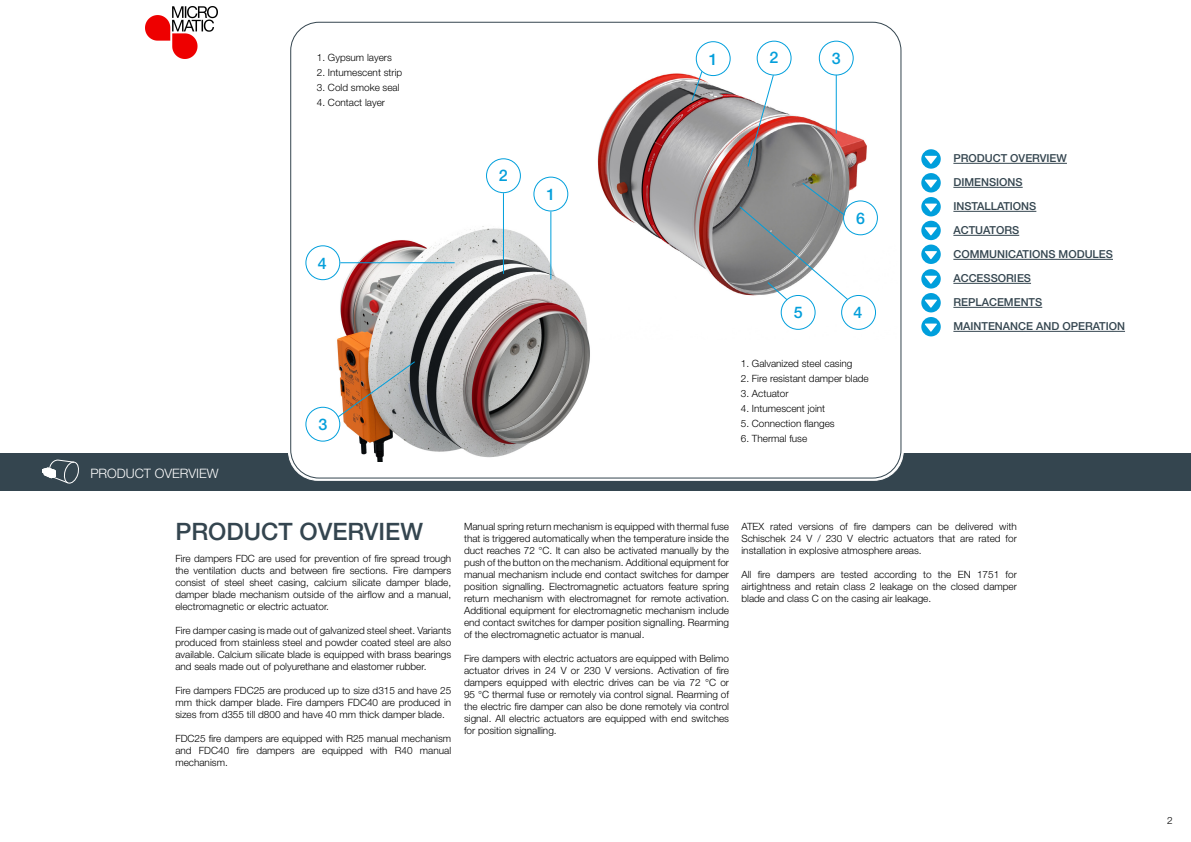
<style>
.page{position:relative;width:1191px;height:842px;background:#fff}
.page>*{position:absolute;margin:0;border:0;box-sizing:border-box;transform-origin:0 0}
.t1{font:500 24px "Helvetica Neue LT Pro";color:#34454f}
.t2{font:500 16px "Helvetica Neue LT Pro";color:#049fdb}
.t3{font:300 13px "Helvetica Neue LT Pro";color:#fff}
.t4{font:500 11px/24px "Helvetica Neue LT Pro";color:#34454f}
.t5{font:300 10px/12px "Helvetica Neue LT Pro";color:#000;text-align:justify}
</style>
<div class="page">
<div style="left:0;top:453px;width:1191px;height:37px;background:#34454f"></div>
<div style="left:291px;top:22px;width:610px;height:456px;background:#fff;border-radius:28px"></div>
<hr style="left:953px;top:163px;width:114px;height:1px;background:#34454f">
<hr style="left:953px;top:187px;width:69px;height:1px;background:#34454f">
<hr style="left:953px;top:211px;width:83px;height:1px;background:#34454f">
<hr style="left:953px;top:235px;width:66px;height:1px;background:#34454f">
<hr style="left:953px;top:259px;width:160px;height:1px;background:#34454f">
<hr style="left:953px;top:283px;width:78px;height:1px;background:#34454f">
<hr style="left:953px;top:307px;width:89px;height:1px;background:#34454f">
<hr style="left:953px;top:331px;width:172px;height:1px;background:#34454f">
<svg style="left:921px;top:149px;width:19px;height:187px"></svg>
<svg style="left:548px;top:66px;width:330px;height:264px"></svg>
<img style="left:307px;top:209px;width:289px;height:252px">
<div style="left:486px;top:158px;width:35px;height:35px;border:1px solid #009fdc;border-radius:50%"></div>
<div style="left:533px;top:177px;width:35px;height:34px;border:1px solid #009fdc;border-radius:50%"></div>
<div style="left:305px;top:407px;width:35px;height:35px;border:1px solid #009fdc;border-radius:50%"></div>
<div style="left:305px;top:245px;width:35px;height:35px;border:1px solid #009fdc;border-radius:50%"></div>
<div style="left:780px;top:295px;width:35px;height:35px;border:1px solid #009fdc;border-radius:50%"></div>
<div style="left:696px;top:41px;width:34px;height:35px;border:1px solid #009fdc;border-radius:50%"></div>
<div style="left:756px;top:41px;width:35px;height:35px;border:1px solid #009fdc;border-radius:50%"></div>
<div style="left:819px;top:41px;width:34px;height:35px;border:1px solid #009fdc;border-radius:50%"></div>
<div style="left:841px;top:295px;width:35px;height:35px;border:1px solid #009fdc;border-radius:50%"></div>
<hr style="left:550px;top:211px;width:1px;height:68px;background:#009fdc">
<hr style="left:503px;top:193px;width:1px;height:81px;background:#009fdc">
<hr style="left:340px;top:262px;width:114px;height:1px;background:#009fdc">
<svg style="left:337px;top:360px;width:79px;height:58px;background:#b08f79"></svg>
<hr style="left:835px;top:75px;width:1px;height:58px;background:#009fdc">
<div style="left:843px;top:200px;width:35px;height:35px;border:1px solid #009fdc;border-radius:50%"></div>
<svg style="left:739px;top:182px;width:109px;height:119px"></svg>
<svg style="left:747px;top:74px;width:27px;height:93px"></svg>
<svg style="left:691px;top:70px;width:12px;height:32px"></svg>
<svg style="left:42px;top:460px;width:37px;height:24px"></svg>
<img style="left:145px;top:6px;width:72px;height:52px">
<p class="t5" style="left:317px;top:51px;width:77px">1. Gypsum layers</p>
<p class="t5" style="left:317px;top:66px;width:87px">2. Intumescent strip</p>
<p class="t5" style="left:317px;top:81px;width:84px">3. Cold smoke seal</p>
<p class="t5" style="left:317px;top:96px;width:70px">4. Contact layer</p>
<h2 class="t2" style="left:709px;top:50px;width:10px">1</h2>
<h2 class="t2" style="left:769px;top:48px;width:10px">2</h2>
<h2 class="t2" style="left:832px;top:49px;width:10px">3</h2>
<h3 class="t3" style="left:90px;top:465px;width:130px">PRODUCT OVERVIEW</h3>
<h2 class="t2" style="left:318px;top:253px;width:10px">4</h2>
<h2 class="t2" style="left:318px;top:415px;width:10px">3</h2>
<h2 class="t2" style="left:499px;top:165px;width:10px">2</h2>
<h2 class="t2" style="left:546px;top:185px;width:10px">1</h2>
<h2 class="t2" style="left:794px;top:303px;width:10px">5</h2>
<h2 class="t2" style="left:856px;top:208px;width:10px">6</h2>
<h2 class="t2" style="left:853px;top:303px;width:10px">4</h2>
<p class="t5" style="left:741px;top:357px;width:113px">1. Galvanized steel casing</p>
<p class="t5" style="left:741px;top:372px;width:129px">2. Fire resistant damper blade</p>
<p class="t5" style="left:741px;top:387px;width:49px">3. Actuator</p>
<p class="t5" style="left:741px;top:402px;width:86px">4. Intumescent joint</p>
<p class="t5" style="left:741px;top:417px;width:95px">5. Connection flanges</p>
<p class="t5" style="left:741px;top:432px;width:68px">6. Thermal fuse</p>
<p class="t4" style="left:953px;top:146px;width:173px">PRODUCT OVERVIEW<br>DIMENSIONS<br>INSTALLATIONS<br>ACTUATORS<br>COMMUNICATIONS MODULES<br>ACCESSORIES<br>REPLACEMENTS<br>MAINTENANCE AND OPERATION</p>
<h1 class="t1" style="left:175px;top:517px;width:249px">PRODUCT OVERVIEW</h1>
<p class="t5" style="left:175px;top:552px;width:277px">Fire dampers FDC are used for prevention of fire spread trough the ventilation ducts and between fire sections. Fire dampers consist of steel sheet casing, calcium silicate damper blade, damper blade mechanism outside of the airflow and a manual, electromagnetic or electric actuator.</p>
<p class="t5" style="left:175px;top:624px;width:277px">Fire damper casing is made out of galvanized steel sheet. Variants produced from stainless steel and powder coated steel are also available. Calcium silicate blade is equipped with brass bearings and seals made out of polyurethane and elastomer rubber.</p>
<p class="t5" style="left:175px;top:684px;width:277px">Fire dampers FDC25 are produced up to size d315 and have 25 mm thick damper blade. Fire dampers FDC40 are produced in sizes from d355 till d800 and have 40 mm thick damper blade.</p>
<p class="t5" style="left:175px;top:732px;width:277px">FDC25 fire dampers are equipped with R25 manual mechanism and FDC40 fire dampers are equipped with R40 manual mechanism.</p>
<p class="t5" style="left:464px;top:520px;width:266px">Manual spring return mechanism is equipped with thermal fuse that is triggered automatically when the temperature inside the duct reaches 72 °C. It can also be activated manually by the push of the button on the mechanism. Additional equipment for manual mechanism include end contact switches for damper position signalling. Electromagnetic actuators feature spring return mechanism with electromagnet for remote activation.<br>Additional equipment for electromagnetic mechanism include end contact switches for damper position signalling. Rearming of the electromagnetic actuator is manual.</p>
<p class="t5" style="left:464px;top:652px;width:266px">Fire dampers with electric actuators are equipped with Belimo actuator drives in 24 V or 230 V versions. Activation of fire dampers equipped with electric drives can be via 72 °C or 95 °C thermal fuse or remotely via control signal. Rearming of the electric fire damper can also be done remotely via control signal. All electric actuators are equipped with end switches for position signalling.</p>
<p class="t5" style="left:741px;top:520px;width:277px">ATEX rated versions of fire dampers can be delivered with Schischek 24 V / 230 V electric actuators that are rated for installation in explosive atmosphere areas.</p>
<p class="t5" style="left:741px;top:568px;width:277px">All fire dampers are tested according to the EN 1751 for airtightness and retain class 2 leakage on the closed damper blade and class C on the casing air leakage.</p>
<p class="t5" style="left:1167px;top:814px;width:7px">2</p>
</div>
